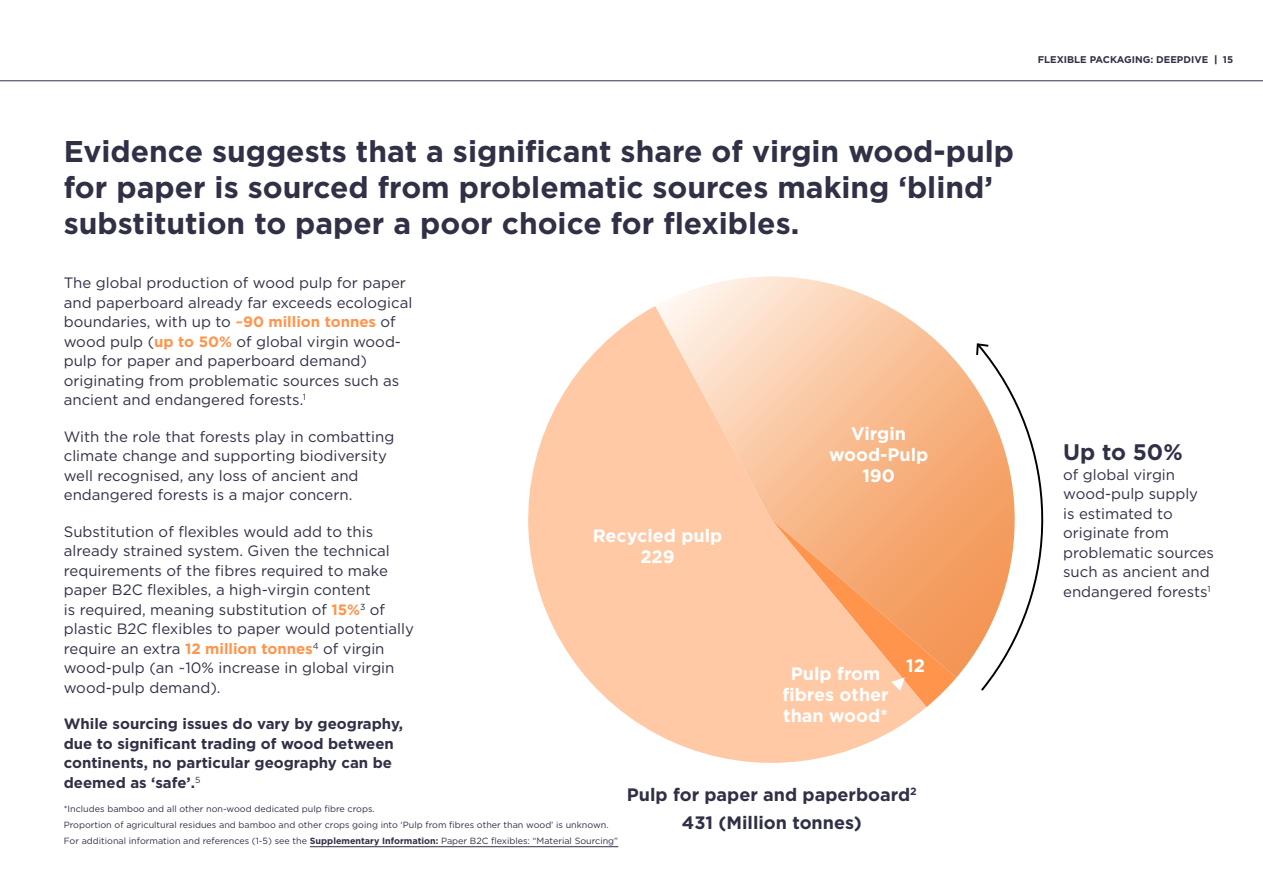
<style>
.page{position:relative;width:1263px;height:893px;background:#fff}
.page>*{position:absolute;margin:0;border:0;box-sizing:border-box;transform-origin:0 0}
.t1{font:700 30px/36px "Gotham";color:#303046}
.t2{font:700 22.5px "Gotham";color:#303046}
.t3{font:700 18px/21px "Gotham";color:#fff;text-align:center}
.t4{font:700 18px/28px "Gotham";color:#2f2f46;text-align:center}
.t5{font:15px/19.5px "Gotham";color:#303046}
.t6{font:700 15px/19.5px "Gotham";color:#303046}
.t7{font:700 9.75px "Gotham";color:#303046}
.t8{font:9px/16.2px "Gotham";color:#303046}
.s1{font-weight:900}
.s2{font-weight:700;color:#ff954d}
.s3{font-weight:700}
</style>
<div class="page">
<hr style="left:0;top:80px;width:1263px;height:1px;background:#303046">
<svg style="left:660px;top:276px;width:315px;height:402px"></svg>
<svg style="left:975px;top:343px;width:69px;height:348px"></svg>
<svg style="left:528px;top:306px;width:398px;height:457px;fill:#ffc9a6"></svg>
<hr style="left:310px;top:846px;width:308px;height:1px;background:#303046">
<svg style="left:771px;top:520px;width:185px;height:187px;background:#fab382"></svg>
<p class="t7" style="left:1038px;top:53px;width:197px">FLEXIBLE PACKAGING: DEEPDIVE <span class="s1">|</span> 15</p>
<h1 class="t1" style="left:64px;top:133px;width:952px">Evidence suggests that a significant share of virgin wood-pulp for paper is sourced from problematic sources making ‘blind’ substitution to paper a poor choice for flexibles.</h1>
<p class="t5" style="left:64px;top:273px;width:350px">The global production of wood pulp for paper and paperboard already far exceeds ecological boundaries, with up to <span class="s2">~90 million tonnes</span> of wood pulp (<span class="s2">up to 50%</span> of global virgin wood&shy;pulp for paper and paperboard demand) originating from problematic sources such as ancient and endangered forests.<sup>1</sup></p>
<p class="t5" style="left:64px;top:427px;width:332px">With the role that forests play in combatting climate change and supporting biodiversity well recognised, any loss of ancient and endangered forests is a major concern.</p>
<p class="t5" style="left:64px;top:522px;width:352px">Substitution of flexibles would add to this already strained system. Given the technical requirements of the fibres required to make paper B2C flexibles, a high-virgin content<br>is required, meaning substitution of <span class="s2">15%</span><sup>3</sup> of plastic B2C flexibles to paper would potentially require an extra <span class="s2">12 million tonnes</span><sup>4</sup> of virgin wood-pulp (an ~10% increase in global virgin wood-pulp demand).</p>
<p class="t6" style="left:64px;top:714px;width:341px">While sourcing issues do vary by geography, due to significant trading of wood between continents, no particular geography can be deemed as ‘safe’.<sup>5</sup></p>
<p class="t3" style="left:829px;top:423px;width:101px">Virgin wood-Pulp<br>190</p>
<p class="t3" style="left:593px;top:525px;width:131px">Recycled pulp<br>229</p>
<p class="t3" style="left:906px;top:655px;width:20px">12</p>
<p class="t3" style="left:782px;top:663px;width:108px">Pulp from fibres other than wood*</p>
<p class="t4" style="left:627px;top:781px;width:291px">Pulp for paper and paperboard<sup>2<br></sup>431 (Million tonnes)</p>
<p class="t8" style="left:64px;top:800px;width:556px">*Includes bamboo and all other non-wood dedicated pulp fibre crops.<br>Proportion of agricultural residues and bamboo and other crops going into ‘Pulp from fibres other than wood’ is unknown.<br>For additional information and references (1-5) see the <span class="s3">Supplementary Information:</span> Paper B2C flexibles: “Material Sourcing”</p>
<h2 class="t2" style="left:1063px;top:437px;width:121px">Up to 50%</h2>
<p class="t5" style="left:1063px;top:464px;width:152px">of global virgin wood-pulp supply<br>is estimated to originate from problematic sources such as ancient and endangered forests<sup>1</sup></p>
</div>
